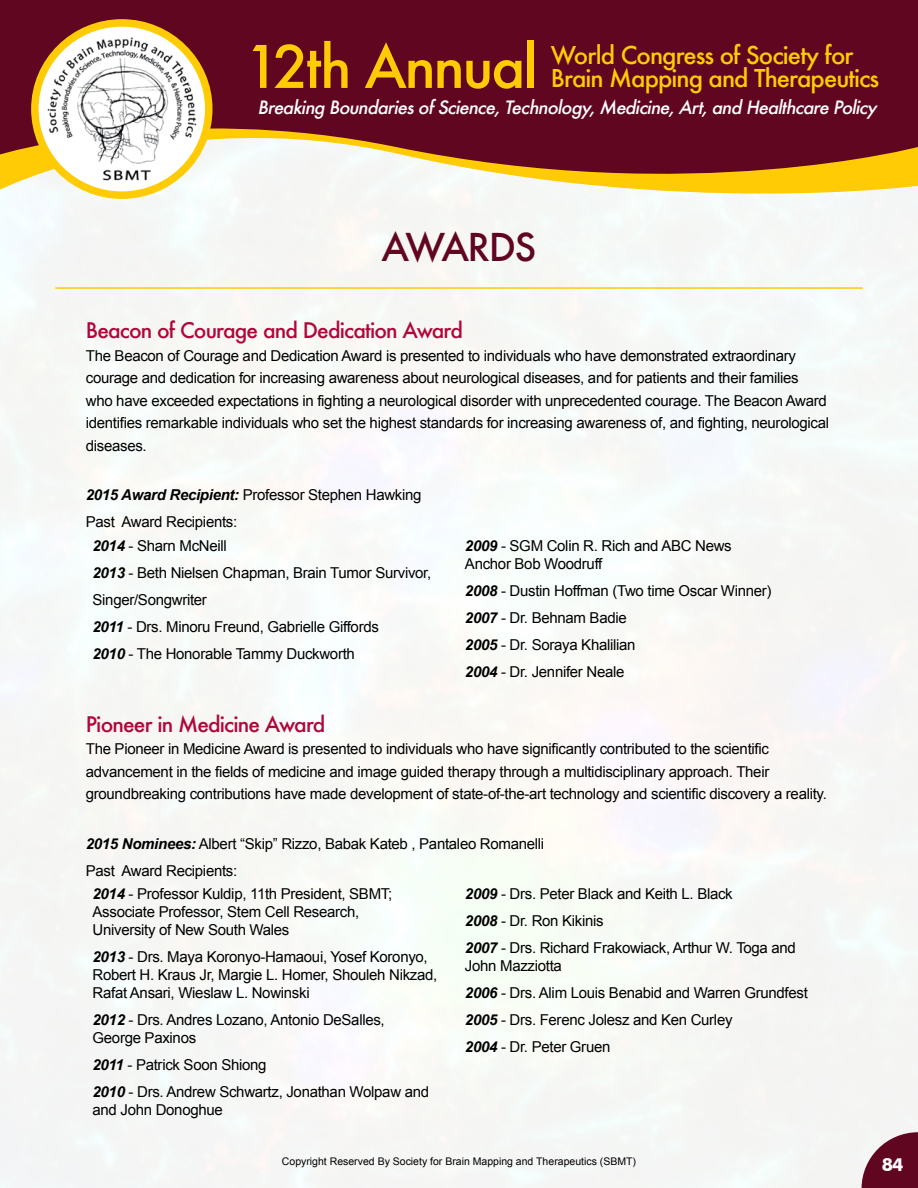
<style>
.page{position:relative;width:918px;height:1188px;background:#fff}
.page>*{position:absolute;margin:0;border:0;box-sizing:border-box;transform-origin:0 0}
.t1{font:500 57px "Futura";letter-spacing:-.04em;color:#ffcb05}
.t2{font:500 37.5px "Futura";letter-spacing:-.04em;color:#610621}
.t3{font:500 24px/22.5px "Futura";letter-spacing:-.04em;color:#ffcb05}
.t4{font:500 21px "Futura";letter-spacing:-.04em;color:#b1063a}
.t5{font:italic 500 18px "Futura";color:#fff}
.t6{font:700 18px "Futura BT";color:#fff}
.t7{font:15px/27px "Arial";letter-spacing:-.02em;color:#000}
.t8{font:10.5px "Arial";color:#000}
.s1{font-weight:700;font-style:italic}
</style>
<div class="page">
<svg style="left:862px;top:1132px;width:56px;height:56px"></svg>
<div style="left:0;top:207px;width:918px;height:10px;background:#f5f7f6"></div>
<svg style="left:0;top:0;width:918px;height:207px;fill:#610621"></svg>
<svg style="left:35px;top:23px;width:174px;height:172px"></svg>
<img style="left:44px;top:31px;width:156px;height:156px">
<div style="left:31px;top:19px;width:182px;height:180px;border:8px solid #ffcb05;border-radius:50%"></div>
<hr style="left:55px;top:287px;width:808px;height:2px;background:#ffcb05">
<h1 class="t1" style="left:245px;top:28px;width:294px">12th Annual</h1>
<h3 class="t3" style="left:551px;top:44px;width:330px">World Congress of Society for<br>Brain Mapping and Therapeutics</h3>
<p class="t5" style="left:258px;top:94px;width:625px">Breaking BoundariesofScience,Technology,Medicine,Art,and HealthcarePolicy</p>
<h2 class="t2" style="left:381px;top:221px;width:156px">AWARDS</h2>
<h3 class="t4" style="left:86px;top:316px;width:379px">Beacon of Courage and Dedication Award</h3>
<p class="t7" style="left:86px;top:344px;width:745px;line-height:22.5px">The Beacon of Courage and Dedication Award is presented to individuals who have demonstrated extraordinary courage and dedication for increasing awareness about neurological diseases, and for patients and their families who have exceeded expectations in fighting a neurological disorder with unprecedented courage. The Beacon Award identifies remarkable individuals who set the highest standards for increasing awareness of, and fighting, neurological diseases.</p>
<p class="t7" style="left:86px;top:482px;width:337px"><span class="s1">2015 Award Recipient:</span> Professor Stephen Hawking<br>Past Award Recipients:</p>
<p class="t7" style="left:93px;top:532px;width:340px"><span class="s1">2014</span> - Sharn McNeill<br><span class="s1">2013</span> - Beth Nielsen Chapman, Brain Tumor Survivor, Singer/Songwriter<br><span class="s1">2011</span> - Drs. Minoru Freund, Gabrielle Giffords<br><span class="s1">2010</span> - The Honorable Tammy Duckworth</p>
<p class="t7" style="left:465px;top:537px;width:268px;line-height:18px"><span class="s1">2009</span> - SGM Colin R. Rich and ABC News<br>Anchor Bob Woodruff</p>
<p class="t7" style="left:465px;top:577px;width:308px"><span class="s1">2008</span> - Dustin Hoffman (Two time Oscar Winner)<br><span class="s1">2007</span> - Dr. Behnam Badie<br><span class="s1">2005</span> - Dr. Soraya Khalilian<br><span class="s1">2004</span> - Dr. Jennifer Neale</p>
<h3 class="t4" style="left:86px;top:710px;width:241px">Pioneer in Medicine Award</h3>
<p class="t7" style="left:86px;top:738px;width:743px;line-height:22.5px">The Pioneer in Medicine Award is presented to individuals who have significantly contributed to the scientific advancement in the fields of medicine and image guided therapy through a multidisciplinary approach. Their groundbreaking contributions have made development of state-of-the-art technology and scientific discovery a reality.</p>
<p class="t7" style="left:86px;top:830px;width:460px"><span class="s1">2015 Nominees:</span> Albert “Skip” Rizzo, Babak Kateb , Pantaleo Romanelli<br>Past Award Recipients:</p>
<p class="t7" style="left:93px;top:885px;width:301px;line-height:18px"><span class="s1">2014</span> - Professor Kuldip, 11th President, SBMT;<br>Associate Professor, Stem Cell Research,<br>University of New South Wales</p>
<p class="t7" style="left:93px;top:948px;width:346px;line-height:18px"><span class="s1">2013</span> - Drs. Maya Koronyo-Hamaoui, Yosef Koronyo,<br>Robert H. Kraus Jr, Margie L. Homer, Shouleh Nikzad,<br>Rafat Ansari, Wieslaw L. Nowinski</p>
<p class="t7" style="left:93px;top:1011px;width:294px;line-height:18px"><span class="s1">2012</span> - Drs. Andres Lozano, Antonio DeSalles,<br>George Paxinos</p>
<p class="t7" style="left:93px;top:1052px;width:338px"><span class="s1">2011</span> - Patrick Soon Shiong<br><span class="s1">2010</span> - Drs. Andrew Schwartz, Jonathan Wolpaw and</p>
<p class="t7" style="left:93px;top:1097px;width:132px">and John Donoghue</p>
<p class="t7" style="left:465px;top:881px;width:332px"><span class="s1">2009</span> - Drs. Peter Black and Keith L. Black<br><span class="s1">2008</span> - Dr. Ron Kikinis<br><span class="s1">2007</span> - Drs. Richard Frakowiack, Arthur W. Toga and</p>
<p class="t7" style="left:465px;top:953px;width:344px">John Mazziotta<br><span class="s1">2006</span> - Drs. Alim Louis Benabid and Warren Grundfest<br><span class="s1">2005</span> - Drs. Ferenc Jolesz and Ken Curley<br><span class="s1">2004</span> - Dr. Peter Gruen</p>
<p class="t8" style="left:282px;top:1155px;width:356px">Copyright Reserved By Society for Brain Mapping and Therapeutics (SBMT)</p>
<p class="t6" style="left:882px;top:1154px;width:23px">84</p>
</div>
